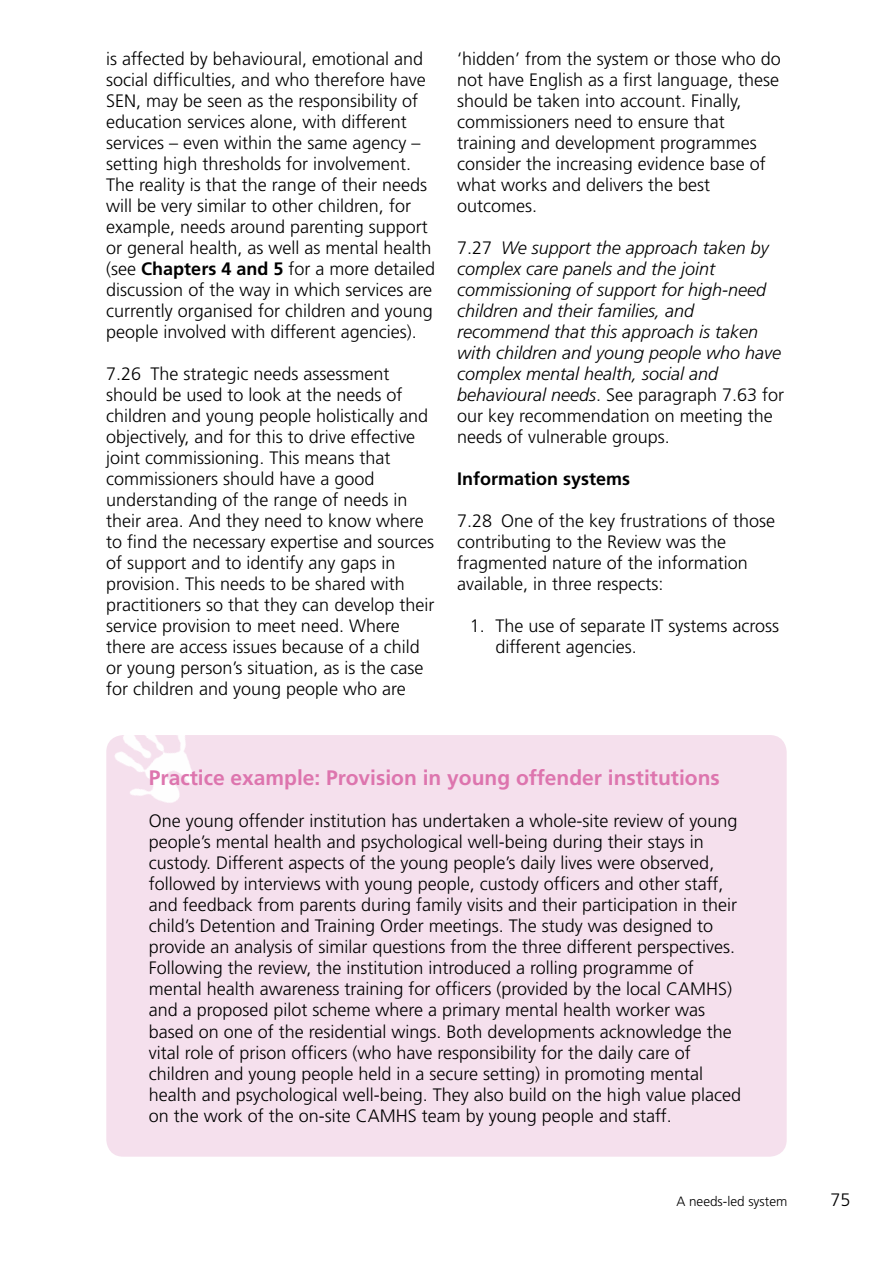
<style>
.page{position:relative;width:893px;height:1263px;background:#fff}
.page>*{position:absolute;margin:0;border:0;box-sizing:border-box;transform-origin:0 0}
.t1{font:700 21px "Frutiger";color:#dd75ae}
.t2{font:300 18px/21px "Frutiger";color:#000}
.t3{font:italic 300 18px/21px "Frutiger";color:#000}
.t4{font:700 18px "Frutiger";color:#000}
.t5{font:300 13.5px "Frutiger";color:#000}
.s1{font-weight:700}
.s2{font-style:normal}
</style>
<div class="page">
<div style="left:106px;top:735px;width:681px;height:422px;background:#f5e0ed;border-radius:17px"></div>
<img style="left:106px;top:735px;width:89px;height:68px">
<p class="t2" style="left:106px;top:48px;width:330px">is affected by behavioural, emotional and social difficulties, and who therefore have SEN, may be seen as the responsibility of education services alone, with different services – even within the same agency – setting high thresholds for involvement.<br>The reality is that the range of their needs will be very similar to other children, for example, needs around parenting support or general health, as well as mental health (see <span class="s1">Chapters 4 and 5</span> for a more detailed discussion of the way in which services are currently organised for children and young people involved with different agencies).</p>
<p class="t2" style="left:106px;top:363px;width:330px">7.26 The strategic needs assessment should be used to look at the needs of children and young people holistically and objectively, and for this to drive effective joint commissioning. This means that commissioners should have a good understanding of the range of needs in their area. And they need to know where to find the necessary expertise and sources of support and to identify any gaps in provision. This needs to be shared with practitioners so that they can develop their service provision to meet need. Where there are access issues because of a child or young person’s situation, as is the case for children and young people who are</p>
<p class="t2" style="left:457px;top:49px;width:325px">‘hidden’ from the system or those who do not have English as a first language, these should be taken into account. Finally, commissioners need to ensure that training and development programmes consider the increasing evidence base of what works and delivers the best outcomes.</p>
<p class="t3" style="left:457px;top:238px;width:329px"><span class="s2">7.27</span> We support the approach taken by complex care panels and the joint commissioning of support for high-need children and their families, and recommend that this approach is taken with children and young people who have complex mental health, social and behavioural needs<span class="s2">. See paragraph 7.63 for our key recommendation on meeting the needs of vulnerable groups.</span></p>
<p class="t4" style="left:457px;top:469px;width:175px">Information systems</p>
<p class="t2" style="left:457px;top:511px;width:320px">7.28 One of the key frustrations of those contributing to the Review was the fragmented nature of the information available, in three respects:</p>
<p class="t2" style="left:495px;top:616px;width:285px;text-indent:-26px">1. The use of separate IT systems across different agencies.</p>
<p class="t1" style="left:149px;top:766px;width:573px">Practice example: Provision in young offender institutions</p>
<p class="t2" style="left:149px;top:811px;width:594px">One young offender institution has undertaken a whole-site review of young people’s mental health and psychological well-being during their stays in custody. Different aspects of the young people’s daily lives were observed, followed by interviews with young people, custody officers and other staff, and feedback from parents during family visits and their participation in their child’s Detention and Training Order meetings. The study was designed to provide an analysis of similar questions from the three different perspectives.<br>Following the review, the institution introduced a rolling programme of mental health awareness training for officers (provided by the local CAMHS) and a proposed pilot scheme where a primary mental health worker was based on one of the residential wings. Both developments acknowledge the vital role of prison officers (who have responsibility for the daily care of children and young people held in a secure setting) in promoting mental health and psychological well-being. They also build on the high value placed on the work of the on-site CAMHS team by young people and staff.</p>
<p class="t5" style="left:676px;top:1194px;width:113px">A needs-led system</p>
<p class="t2" style="left:830px;top:1189px;width:22px">75</p>
</div>
